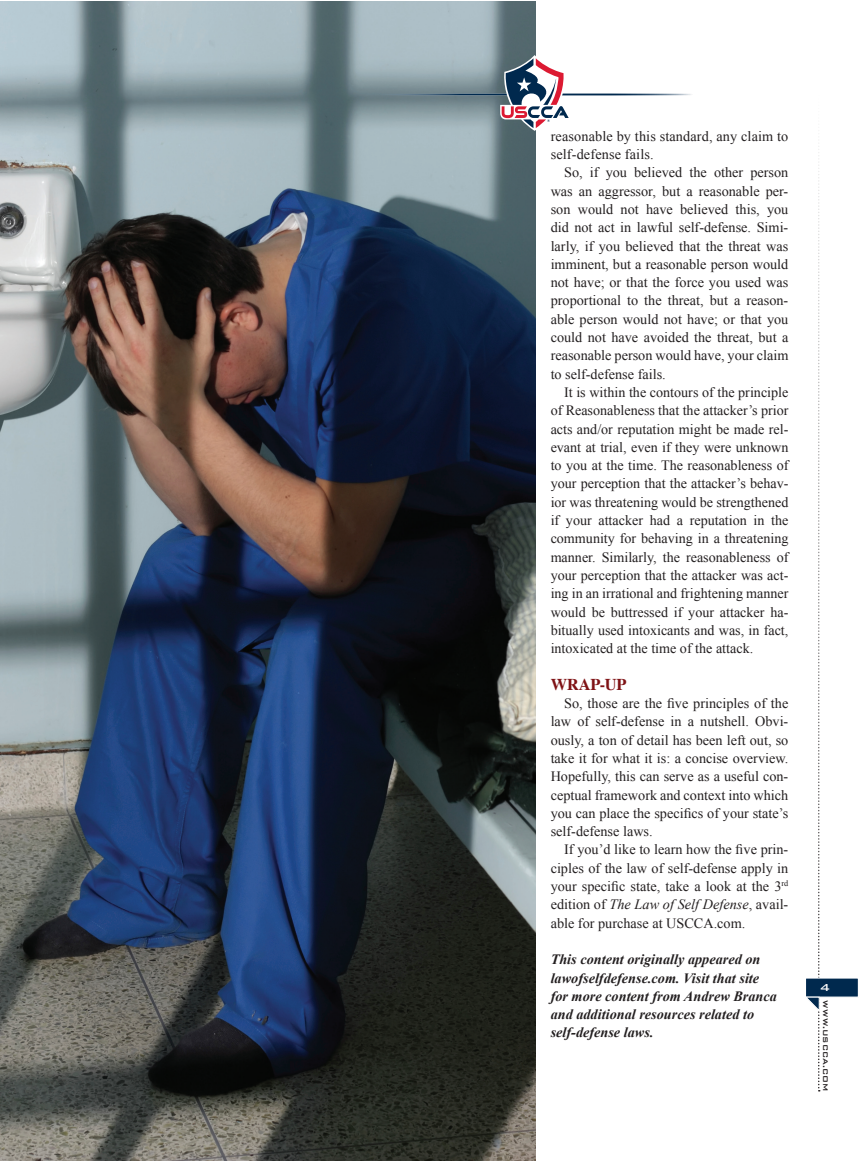
<style>
.page{position:relative;width:864px;height:1161px;background:#fff}
.page>*{position:absolute;margin:0;border:0;box-sizing:border-box;transform-origin:0 0}
.HEADERBODY{font:700 16.5px "Times";color:#7f1316}
.NEWBODYTIMES{font:14.25px/18.3px "Times New Roman";color:#231f20;text-align:justify}
.NEWBODYTIMES-2{font:italic 700 14.25px/18.3px "Times New Roman";color:#231f20}
.t1{font:500 13.5px "Bank Gothic BT";color:#fff}
.t2{font:500 9px "Bank Gothic BT";letter-spacing:-.01em;color:#231f20}
.s1{font-style:italic}
</style>
<div class="page">
<img style="left:0;top:2px;width:536px;height:1159px">
<div style="left:805px;top:977px;width:54px;height:21px;background:#00294e;border:1px solid #fff"></div>
<svg style="left:805px;top:146px;width:15px;height:946px"></svg>
<hr style="left:375px;top:94px;width:161px;height:1px;background:#00294e">
<hr style="left:536px;top:94px;width:161px;height:1px;background:#00294e">
<svg style="left:500px;top:55px;width:71px;height:76px"></svg>
<p class="NEWBODYTIMES" style="left:551px;top:127px;width:239px">reasonable by this standard, any claim to self-defense fails.</p>
<p class="NEWBODYTIMES" style="left:551px;top:163px;width:239px;text-indent:14px">So, if you believed the other person was an aggressor, but a reasonable per&shy;son would not have believed this, you did not act in lawful self-defense. Simi&shy;larly, if you believed that the threat was imminent, but a reasonable person would not have; or that the force you used was proportional to the threat, but a reason&shy;able person would not have; or that you could not have avoided the threat, but a reasonable person would have, your claim to self-defense fails.</p>
<p class="NEWBODYTIMES" style="left:551px;top:383px;width:239px;text-indent:14px">It is within the contours of the principle of Reasonableness that the attacker’s prior acts and/or reputation might be made rel&shy;evant at trial, even if they were unknown to you at the time. The reasonableness of your perception that the attacker’s behav&shy;ior was threatening would be strengthened if your attacker had a reputation in the community for behaving in a threatening manner. Similarly, the reasonableness of your perception that the attacker was act&shy;ing in an irrational and frightening manner would be buttressed if your attacker ha&shy;bitually used intoxicants and was, in fact, intoxicated at the time of the attack.</p>
<p class="HEADERBODY" style="left:551px;top:668px;width:77px">WRAP-UP</p>
<p class="NEWBODYTIMES" style="left:551px;top:694px;width:239px;text-indent:14px">So, those are the five principles of the law of self-defense in a nutshell. Obvi&shy;ously, a ton of detail has been left out, so take it for what it is: a concise overview.<br>Hopefully, this can serve as a useful con&shy;ceptual framework and context into which you can place the specifics of your state’s self-defense laws.</p>
<p class="NEWBODYTIMES" style="left:551px;top:840px;width:239px;text-indent:14px">If you’d like to learn how the five prin&shy;ciples of the law of self-defense apply in your specific state, take a look at the 3<sup>rd </sup>edition of <span class="s1">The Law of Self Defense</span>, avail&shy;able for purchase at USCCA.com.</p>
<p class="NEWBODYTIMES-2" style="left:551px;top:950px;width:211px">This content originally appeared on lawofselfdefense.com. Visit that site</p>
<p class="NEWBODYTIMES-2" style="left:551px;top:986px;width:228px">for more content from Andrew Branca and additional resources related to</p>
<p class="NEWBODYTIMES-2" style="left:551px;top:1023px;width:104px">self-defense laws.</p>
<p class="t1" style="left:820px;top:981px;width:12px">4</p>
<p class="t2" style="left:831px;top:1000px;width:93px;rotate:90deg">WWW.USCCA.COM</p>
</div>
